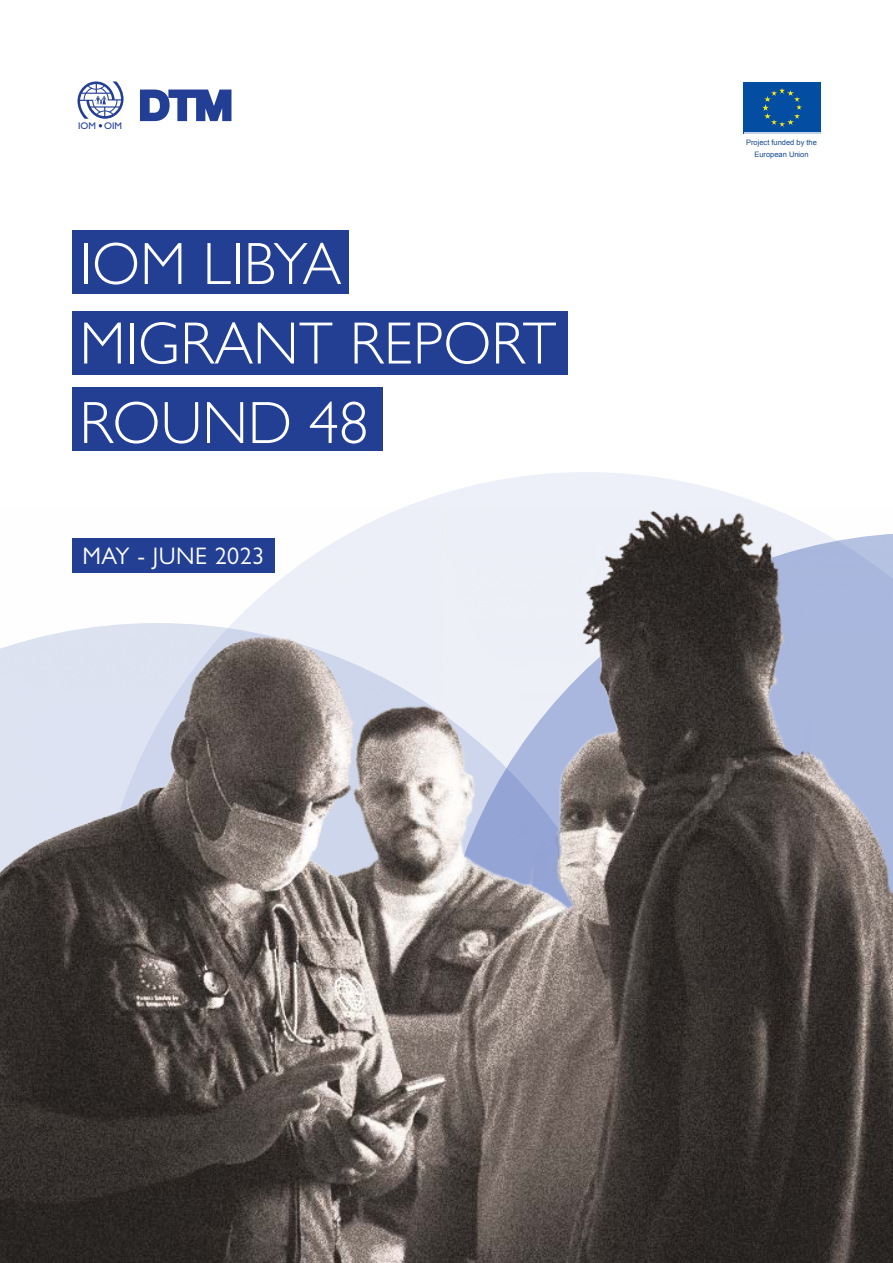
<style>
.page{position:relative;width:893px;height:1263px;background:#fff}
.page>*{position:absolute;margin:0;border:0;box-sizing:border-box;transform-origin:0 0}
.t1{font:300 60px/79.5px "Gill Sans Nova";color:#fff}
.t2{font:24px "Gill Sans Nova";letter-spacing:.02em;color:#fff}
.t3{font:500 9.6px "Gill Sans Nova";color:#233f95}
.t4{font:7.5px/12.6px "Arial";color:#144991;text-align:center}
</style>
<div class="page">
<svg style="left:465px;top:472px;width:244px;height:16px;fill:#edf0f8"></svg>
<div style="left:744px;top:82px;width:76px;height:51px;background:#034ea2"></div>
<svg style="left:763px;top:88px;width:39px;height:39px"></svg>
<div style="left:744px;top:132px;width:76px;height:29px;background:#fff"></div>
<div style="left:72px;top:230px;width:277px;height:64px;background:#223f94"></div>
<div style="left:72px;top:311px;width:495px;height:64px;background:#223f94"></div>
<div style="left:72px;top:387px;width:311px;height:64px;background:#223f94"></div>
<svg style="left:140px;top:90px;width:91px;height:31px"></svg>
<svg style="left:78px;top:81px;width:46px;height:46px"></svg>
<img style="left:0;top:488px;width:893px;height:775px">
<p class="t3" style="left:78px;top:120px;width:45px">IOM OIM</p>
<h1 class="t1" style="left:80px;top:223px;width:479px">IOM LIBYA<br>MIGRANT REPORT<br>ROUND 48</h1>
<h2 class="t2" style="left:82px;top:542px;width:183px">MAY - JUNE 2023</h2>
<p class="t4" style="left:746px;top:136px;width:72px">Project funded by the<br>European Union</p>
</div>
